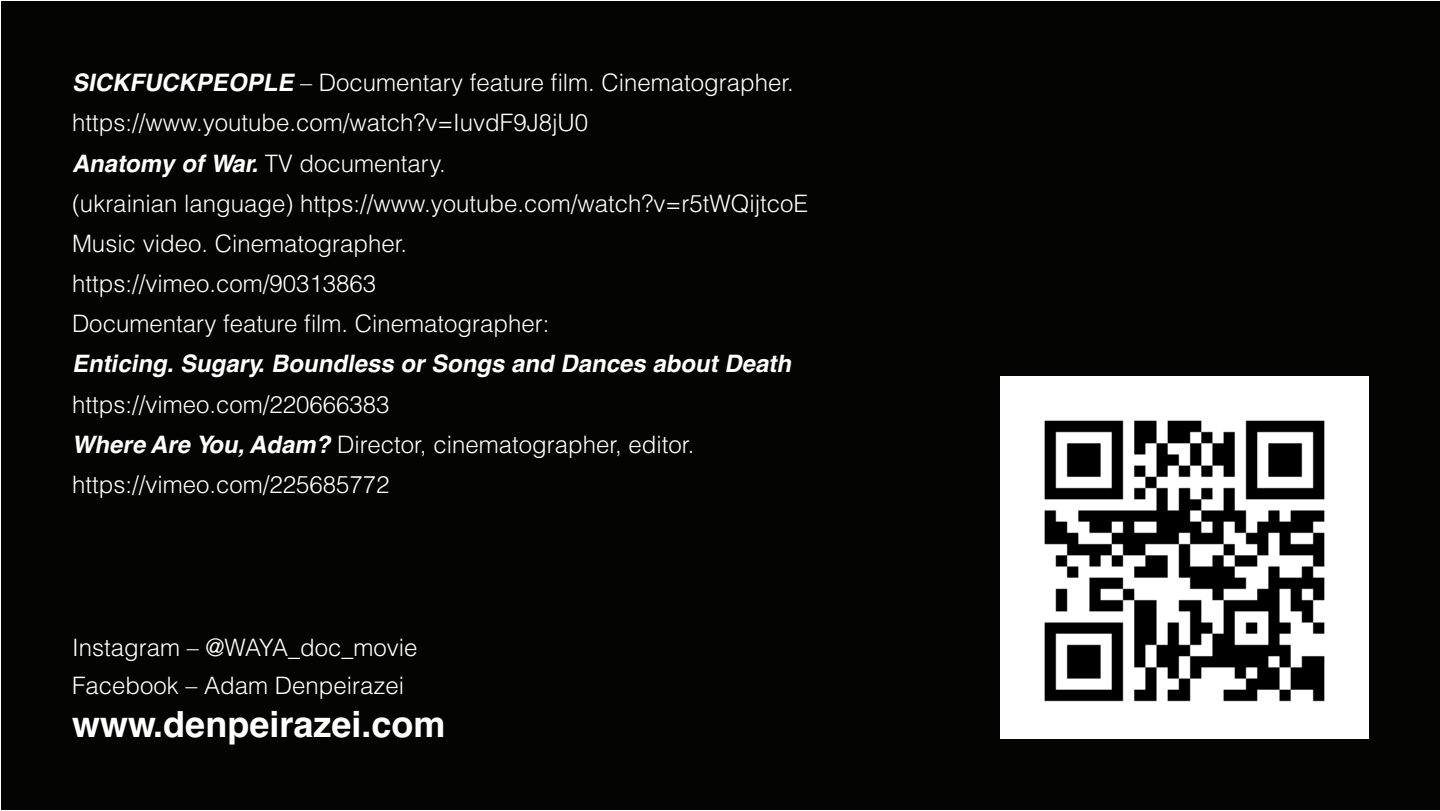
<style>
.page{position:relative;width:1440px;height:811px;background:#fff}
.page>*{position:absolute;margin:0;border:0;box-sizing:border-box;transform-origin:0 0}
.t1{font:700 36px "Helvetica";color:#fff}
.t2{font:300 24px "Helvetica";color:#fff}
.t3{font:italic 700 24px "Helvetica";color:#fff}
.s1{font-weight:700;font-style:italic}
</style>
<div class="page">
<div style="left:1px;top:1px;width:1439px;height:808px;background:#040503"></div>
<img style="left:1000px;top:376px;width:368px;height:362px">
<p class="t2" style="left:72px;top:68px;width:723px"><span class="s1">SICKFUCKPEOPLE</span> – Documentary feature film. Cinematographer.</p>
<p class="t2" style="left:72px;top:108px;width:518px">https://www.youtube.com/watch?v=IuvdF9J8jU0</p>
<p class="t2" style="left:72px;top:148px;width:375px"><span class="s1">Anatomy ofWar.</span>TV documentary.</p>
<p class="t2" style="left:72px;top:188px;width:738px">(ukrainian language) https://www.youtube.com/watch?v=r5tWQijtcoE</p>
<p class="t2" style="left:72px;top:228px;width:337px">Music video. Cinematographer.</p>
<p class="t2" style="left:72px;top:268px;width:306px">https://vimeo.com/90313863</p>
<p class="t2" style="left:72px;top:308px;width:479px">Documentary feature film. Cinematographer:</p>
<p class="t3" style="left:72px;top:344px;width:728px">Enticing.Sugary.Boundless orSongs and Dances aboutDeath</p>
<p class="t2" style="left:72px;top:389px;width:319px">https://vimeo.com/220666383</p>
<p class="t2" style="left:72px;top:429px;width:624px"><span class="s1">Where Are You,Adam?</span> Director, cinematographer, editor.</p>
<p class="t2" style="left:72px;top:469px;width:319px">https://vimeo.com/225685772</p>
<p class="t2" style="left:72px;top:632px;width:347px">Instagram – @WAYA_doc_movie</p>
<p class="t2" style="left:72px;top:670px;width:334px">Facebook – Adam Denpeirazei</p>
<p class="t1" style="left:72px;top:695px;width:375px">www.denpeirazei.com</p>
</div>
